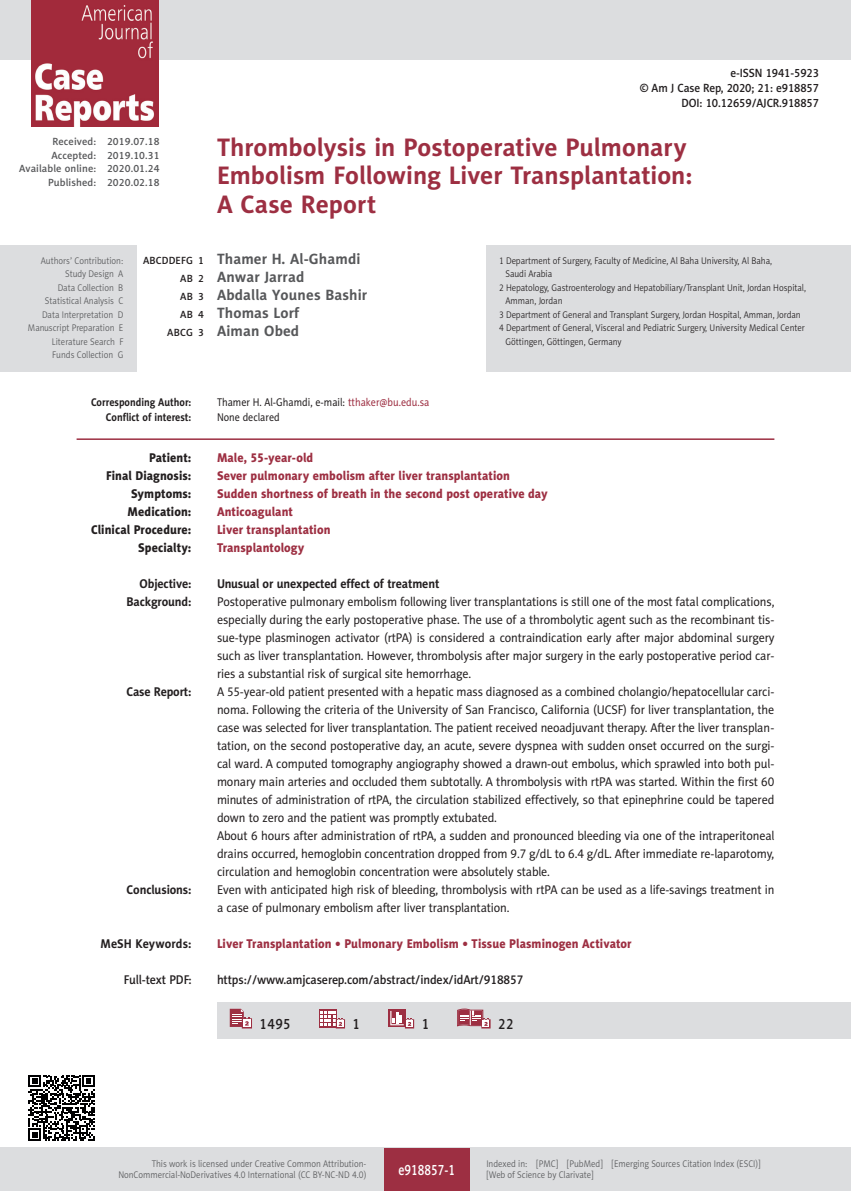
<style>
.page{position:relative;width:851px;height:1191px;background:#fff}
.page>*{position:absolute;margin:0;border:0;box-sizing:border-box;transform-origin:0 0}
.AJCR_Tytul{font:700 25.5px/28.5px "Naomi Sans EFN";color:#9d2f42}
.AJCR_Autorzy{font:700 15px "Naomi Sans EFN";letter-spacing:.01em;color:#57585a}
.AJCR_e-PAGINA{font:15px "Naomi Sans EFN Medium";color:#fff;scale:.8 1}
.AJCR_dane{font:15px "Naomi Sans EFN Medium";letter-spacing:.03em;color:#231f20;scale:.9 1}
.AJCR_Summary_body{font:12.75px/18px "Naomi Sans EFN";letter-spacing:-.01em;color:#231f20;text-align:justify;scale:.95 1}
.AJCR_keywords{font:12.75px "Naomi Sans EFN Heavy";letter-spacing:.005em;color:#9d2f42;scale:.95 1}
.AJCR_Summary_body-2{font:700 12.75px "Naomi Sans EFN";letter-spacing:-.01em;color:#231f20;scale:.95 1}
.AJCR_keywords-2{font:12.75px "Naomi Sans EFN Heavy";letter-spacing:.005em;color:#231f20;scale:.95 1}
.AJCR_full_text_pdf{font:12.75px "Naomi Sans EFN Medium";letter-spacing:-.01em;color:#231f20;scale:.95 1}
.AJCR_keywords-3{font:700 12.75px "Naomi Sans EFN";letter-spacing:.005em;color:#231f20;scale:.95 1}
.AJCR_full_text_pdf-2{font:12px "Naomi Sans EFN Medium";letter-spacing:-.01em;color:#231f20;scale:.95 1}
.AJCR_Adres{font:11.25px "Naomi Sans EFN";color:#231f20;scale:.9 1}
.AJCR_Adres-2{font:700 11.25px "Naomi Sans EFN";color:#231f20;scale:.9 1}
.t1{font:10.5px "Naomi Sans EFN Medium";letter-spacing:.01em;color:#57585a}
.t2{font:9.75px/11.2px "Naomi Sans EFN Light";color:#57585a;scale:.9 1}
.AJCR_Afiliacja{font:9.75px/13.5px "Naomi Sans EFN Light";color:#231f20;scale:.9 1}
.s1{font-family:"Naomi Sans EFN Medium";font-weight:400;font-size:10.5px;color:#231f20}
.s2{color:#9d2f42}
</style>
<div class="page">
<div style="left:217px;top:1002px;width:633px;height:36px;background:#dcdddf"></div>
<svg style="left:230px;top:1008px;width:22px;height:20px"></svg>
<div style="left:319px;top:1009px;width:17px;height:18px;background:#9d2f42"></div>
<svg style="left:320px;top:1010px;width:25px;height:18px"></svg>
<div style="left:388px;top:1009px;width:18px;height:18px;background:#9d2f42"></div>
<svg style="left:390px;top:1011px;width:24px;height:17px"></svg>
<svg style="left:457px;top:1008px;width:33px;height:20px"></svg>
<hr style="left:77px;top:438px;width:697px;height:2px;background:#9d2f42">
<div style="left:0;top:246px;width:136px;height:126px;background:#dcdddf"></div>
<div style="left:486px;top:246px;width:364px;height:126px;background:#dcdddf"></div>
<svg style="left:28px;top:1075px;width:67px;height:66px"></svg>
<div style="left:0;top:0;width:850px;height:60px;background:#dcdddf"></div>
<img style="left:32px;top:0;width:127px;height:127px">
<div style="left:0;top:1148px;width:850px;height:43px;background:#dcdddf"></div>
<div style="left:384px;top:1147px;width:85px;height:43px;background:#9d2f42"></div>
<p class="AJCR_full_text_pdf-2" style="left:730px;top:66px;width:95px">e-ISSN 1941-5923</p>
<p class="AJCR_full_text_pdf-2" style="left:639px;top:81px;width:190px">© Am J Case Rep, 2020; 21: e918857</p>
<p class="AJCR_full_text_pdf-2" style="left:681px;top:96px;width:146px">DOI: 10.12659/AJCR.918857</p>
<p class="AJCR_Tytul" style="left:217px;top:133px;width:477px">Thrombolysis in Postoperative Pulmonary<br>Embolism Following Liver Transplantation:<br>A Case Report</p>
<p class="AJCR_Autorzy" style="left:143px;top:250px;width:219px"><span class="s1">ABCDDEFG 1</span> Thamer H. Al-Ghamdi</p>
<p class="AJCR_Autorzy" style="left:180px;top:268px;width:126px"><span class="s1">AB 2</span> Anwar Jarrad</p>
<p class="AJCR_Autorzy" style="left:180px;top:286px;width:188px"><span class="s1">AB 3</span> Abdalla Younes Bashir</p>
<p class="AJCR_Autorzy" style="left:180px;top:304px;width:121px"><span class="s1">AB 4</span> Thomas Lorf</p>
<p class="AJCR_Autorzy" style="left:167px;top:322px;width:133px"><span class="s1">ABCG 3</span> Aiman Obed</p>
<p class="t1" style="left:52px;top:136px;width:109px">Received: 2019.07.18</p>
<p class="t1" style="left:51px;top:149px;width:110px">Accepted: 2019.10.31</p>
<p class="t1" style="left:19px;top:163px;width:142px">Available online: 2020.01.24</p>
<p class="t1" style="left:48px;top:176px;width:113px">Published: 2020.02.18</p>
<p class="t2" style="left:41px;top:255px;width:93px">Authors’ Contribution:</p>
<p class="t2" style="left:65px;top:268px;width:66px">Study Design A</p>
<p class="t2" style="left:58px;top:282px;width:74px">Data Collection B</p>
<p class="t2" style="left:45px;top:295px;width:89px">Statistical Analysis C</p>
<p class="t2" style="left:42px;top:309px;width:92px">Data Interpretation D</p>
<p class="t2" style="left:28px;top:322px;width:107px">Manuscript Preparation E</p>
<p class="t2" style="left:52px;top:336px;width:81px">Literature Search F</p>
<p class="t2" style="left:52px;top:349px;width:80px">Funds Collection G</p>
<p class="AJCR_Afiliacja" style="left:505px;top:254px;width:298px;text-indent:-6px">1 Department of Surgery, Faculty of Medicine, Al Baha University, Al Baha,<br>Saudi Arabia</p>
<p class="AJCR_Afiliacja" style="left:505px;top:281px;width:335px;text-indent:-6px">2 Hepatology, Gastroenterology and Hepatobiliary/Transplant Unit, Jordan Hospital,<br>Amman, Jordan</p>
<p class="AJCR_Afiliacja" style="left:499px;top:308px;width:336px">3 Department of General and Transplant Surgery, Jordan Hospital, Amman, Jordan</p>
<p class="AJCR_Afiliacja" style="left:505px;top:321px;width:334px;text-indent:-6px">4 Department of General, Visceral and Pediatric Surgery, University Medical Center<br>Göttingen, Göttingen, Germany</p>
<p class="AJCR_Adres-2" style="left:91px;top:395px;width:113px">Corresponding Author:</p>
<p class="AJCR_Adres" style="left:217px;top:395px;width:237px">Thamer H. Al-Ghamdi, e-mail: <span class="s2">tthaker@bu.edu.sa</span></p>
<p class="AJCR_Adres-2" style="left:106px;top:411px;width:97px">Conflict of interest:</p>
<p class="AJCR_Adres" style="left:217px;top:411px;width:71px">None declared</p>
<p class="AJCR_keywords-2" style="left:149px;top:450px;width:46px">Patient:</p>
<p class="AJCR_keywords" style="left:217px;top:450px;width:103px">Male, 55-year-old</p>
<p class="AJCR_keywords-2" style="left:106px;top:468px;width:91px">Final Diagnosis:</p>
<p class="AJCR_keywords" style="left:217px;top:468px;width:310px">Sever pulmonary embolism after liver transplantation</p>
<p class="AJCR_keywords-2" style="left:131px;top:486px;width:65px">Symptoms:</p>
<p class="AJCR_keywords" style="left:217px;top:486px;width:349px">Sudden shortness of breath in the second post operative day</p>
<p class="AJCR_keywords-2" style="left:128px;top:504px;width:69px">Medication:</p>
<p class="AJCR_keywords" style="left:217px;top:504px;width:82px">Anticoagulant</p>
<p class="AJCR_keywords-2" style="left:91px;top:522px;width:107px">Clinical Procedure:</p>
<p class="AJCR_keywords" style="left:217px;top:522px;width:121px">Liver transplantation</p>
<p class="AJCR_keywords-2" style="left:138px;top:540px;width:58px">Specialty:</p>
<p class="AJCR_keywords" style="left:217px;top:540px;width:94px">Transplantology</p>
<p class="AJCR_Summary_body-2" style="left:139px;top:576px;width:56px">Objective:</p>
<p class="AJCR_Summary_body-2" style="left:217px;top:576px;width:235px">Unusual or unexpected effect of treatment</p>
<p class="AJCR_Summary_body-2" style="left:126px;top:594px;width:70px">Background:</p>
<p class="AJCR_Summary_body" style="left:217px;top:593px;width:588px">Postoperative pulmonary embolism following liver transplantations is still one of the most fatal complications, especially during the early postoperative phase. The use of a thrombolytic agent such as the recombinant tis&shy;sue-type plasminogen activator (rtPA) is considered a contraindication early after major abdominal surgery such as liver transplantation. However, thrombolysis after major surgery in the early postoperative period car&shy;ries a substantial risk of surgical site hemorrhage.</p>
<p class="AJCR_Summary_body-2" style="left:126px;top:684px;width:70px">Case Report:</p>
<p class="AJCR_Summary_body" style="left:217px;top:683px;width:588px">A 55-year-old patient presented with a hepatic mass diagnosed as a combined cholangio/hepatocellular carci&shy;noma. Following the criteria of the University of San Francisco, California (UCSF) for liver transplantation, the case was selected for liver transplantation. The patient received neoadjuvant therapy. After the liver transplan&shy;tation, on the second postoperative day, an acute, severe dyspnea with sudden onset occurred on the surgi&shy;cal ward. A computed tomography angiography showed a drawn-out embolus, which sprawled into both pul&shy;monary main arteries and occluded them subtotally. A thrombolysis with rtPA was started. Within the first 60 minutes of administration of rtPA, the circulation stabilized effectively, so that epinephrine could be tapered down to zero and the patient was promptly extubated.</p>
<p class="AJCR_Summary_body" style="left:217px;top:827px;width:588px">About 6 hours after administration of rtPA, a sudden and pronounced bleeding via one of the intraperitoneal drains occurred, hemoglobin concentration dropped from 9.7 g/dL to 6.4 g/dL. After immediate re-laparotomy, circulation and hemoglobin concentration were absolutely stable.</p>
<p class="AJCR_Summary_body-2" style="left:127px;top:882px;width:70px">Conclusions:</p>
<p class="AJCR_Summary_body" style="left:217px;top:881px;width:588px">Even with anticipated high risk of bleeding, thrombolysis with rtPA can be used as a life-savings treatment in a case of pulmonary embolism after liver transplantation.</p>
<p class="AJCR_keywords-3" style="left:100px;top:936px;width:97px">MeSH Keywords:</p>
<p class="AJCR_keywords" style="left:217px;top:936px;width:438px">Liver Transplantation • Pulmonary Embolism • Tissue Plasminogen Activator</p>
<p class="AJCR_full_text_pdf" style="left:124px;top:972px;width:73px">Full-text PDF:</p>
<p class="AJCR_full_text_pdf" style="left:217px;top:972px;width:324px">https://www.amjcaserep.com/abstract/index/idArt/918857</p>
<p class="AJCR_dane" style="left:259px;top:1014px;width:36px">1495</p>
<p class="AJCR_dane" style="left:352px;top:1014px;width:10px">1</p>
<p class="AJCR_dane" style="left:421px;top:1014px;width:10px">1</p>
<p class="AJCR_dane" style="left:498px;top:1014px;width:19px">22</p>
<p class="t2" style="left:118px;top:1158px;width:277px;text-align:right">This work is licensed under Creative Common Attribution-<br>NonCommercial-NoDerivatives 4.0 International (CC BY-NC-ND 4.0)</p>
<p class="AJCR_e-PAGINA" style="left:398px;top:1160px;width:72px">e918857-1</p>
<p class="t2" style="left:486px;top:1158px;width:306px">Indexed in: [PMC] [PubMed] [Emerging Sources Citation Index (ESCI)] [Web of Science by Clarivate]</p>
</div>
